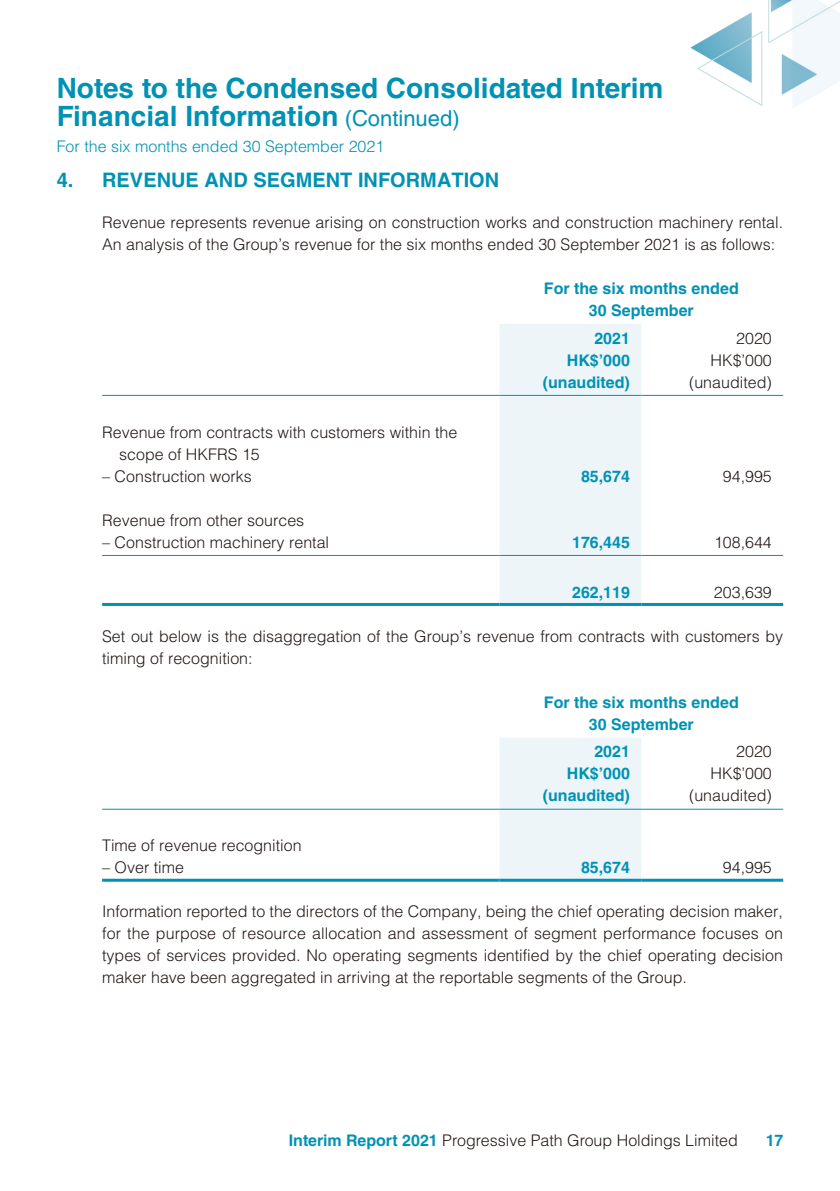
<style>
.page{position:relative;width:840px;height:1191px;background:#fff}
.page>*{position:absolute;margin:0;border:0;box-sizing:border-box;transform-origin:0 0}
.t1{font:700 28px/28px "Helvetica LT Std";color:#0092b4}
.t2{font:700 20px "Helvetica LT Std";color:#0092b4}
.t3{font:300 16px/22px "Helvetica LT Std";color:#231916}
.t4{font:700 16px/22px "Helvetica LT Std";color:#0092b4;text-align:center}
.t5{font:300 16px "Helvetica LT Std";color:#0092b4}
.s1{font-weight:400;font-size:22px}
.s2{font-weight:700;color:#0092b4}
</style>
<div class="page">
<img style="left:102px;top:0;width:737px;height:882px">
<div style="left:499px;top:324px;width:142px;height:279px;background:#edf5f9"></div>
<hr style="left:102px;top:395px;width:397px;height:1px;background:#0092b4">
<hr style="left:499px;top:395px;width:142px;height:1px;background:#0092b4">
<hr style="left:641px;top:395px;width:141px;height:1px;background:#0092b4">
<hr style="left:102px;top:555px;width:397px;height:1px;background:#0092b4">
<hr style="left:499px;top:555px;width:142px;height:1px;background:#0092b4">
<hr style="left:641px;top:555px;width:141px;height:1px;background:#0092b4">
<hr style="left:102px;top:603px;width:397px;height:3px;background:#0092b4">
<hr style="left:499px;top:603px;width:142px;height:3px;background:#0092b4">
<hr style="left:641px;top:603px;width:141px;height:3px;background:#0092b4">
<div style="left:499px;top:737px;width:142px;height:141px;background:#edf5f9"></div>
<hr style="left:102px;top:808px;width:397px;height:1px;background:#0092b4">
<hr style="left:499px;top:808px;width:142px;height:1px;background:#0092b4">
<hr style="left:641px;top:808px;width:141px;height:1px;background:#0092b4">
<hr style="left:102px;top:878px;width:397px;height:3px;background:#0092b4">
<hr style="left:499px;top:878px;width:142px;height:3px;background:#0092b4">
<hr style="left:641px;top:878px;width:141px;height:3px;background:#0092b4">
<h1 class="t1" style="left:57px;top:74px;width:608px">Notes to the Condensed Consolidated Interim<br>Financial Information <span class="s1">(Continued)</span></h1>
<p class="t5" style="left:57px;top:136px;width:329px">For the six months ended 30 September 2021</p>
<p class="t2" style="left:57px;top:168px;width:444px">4. REVENUE AND SEGMENT INFORMATION</p>
<p class="t3" style="left:102px;top:211px;width:682px">Revenue represents revenue arising on construction works and construction machinery rental.<br>An analysis of the Group’s revenue for the six months ended 30 September 2021 is as follows:</p>
<p class="t4" style="left:543px;top:277px;width:196px">For the six months ended<br>30 September</p>
<p class="t4" style="left:594px;top:327px;width:37px">2021</p>
<p class="t3" style="left:735px;top:327px;width:37px">2020</p>
<p class="t4" style="left:566px;top:349px;width:65px">HK$’000</p>
<p class="t3" style="left:710px;top:349px;width:63px">HK$’000</p>
<p class="t4" style="left:542px;top:371px;width:89px">(unaudited)</p>
<p class="t3" style="left:688px;top:371px;width:84px">(unaudited)</p>
<p class="t3" style="left:119px;top:421px;width:339px;text-indent:-17px">Revenue from contracts with customers within the scope of HKFRS 15</p>
<p class="t3" style="left:102px;top:465px;width:151px">– Construction works</p>
<p class="t4" style="left:580px;top:465px;width:50px">85,674</p>
<p class="t3" style="left:722px;top:465px;width:50px">94,995</p>
<p class="t3" style="left:102px;top:509px;width:203px">Revenue from other sources</p>
<p class="t3" style="left:102px;top:531px;width:228px">– Construction machinery rental</p>
<p class="t4" style="left:571px;top:531px;width:59px">176,445</p>
<p class="t3" style="left:713px;top:531px;width:59px">108,644</p>
<p class="t4" style="left:571px;top:581px;width:59px">262,119</p>
<p class="t3" style="left:713px;top:581px;width:59px">203,639</p>
<p class="t3" style="left:102px;top:625px;width:682px">Set out below is the disaggregation of the Group’s revenue from contracts with customers by timing of recognition:</p>
<p class="t4" style="left:543px;top:691px;width:196px">For the six months ended<br>30 September</p>
<p class="t4" style="left:594px;top:740px;width:37px">2021</p>
<p class="t3" style="left:735px;top:740px;width:37px">2020</p>
<p class="t4" style="left:566px;top:762px;width:65px">HK$’000</p>
<p class="t3" style="left:710px;top:762px;width:63px">HK$’000</p>
<p class="t4" style="left:542px;top:784px;width:89px">(unaudited)</p>
<p class="t3" style="left:688px;top:784px;width:84px">(unaudited)</p>
<p class="t3" style="left:102px;top:834px;width:201px">Time of revenue recognition</p>
<p class="t3" style="left:102px;top:856px;width:83px">– Over time</p>
<p class="t4" style="left:580px;top:856px;width:50px">85,674</p>
<p class="t3" style="left:722px;top:856px;width:50px">94,995</p>
<p class="t3" style="left:102px;top:900px;width:682px;text-align:justify">Information reported to the directors of the Company, being the chief operating decision maker, for the purpose of resource allocation and assessment of segment performance focuses on types of services provided. No operating segments identified by the chief operating decision maker have been aggregated in arriving at the reportable segments of the Group.</p>
<p class="t3" style="left:288px;top:1128px;width:450px"><span class="s2">Interim Report 2021</span> Progressive Path Group Holdings Limited</p>
<p class="t4" style="left:765px;top:1128px;width:19px">17</p>
</div>
